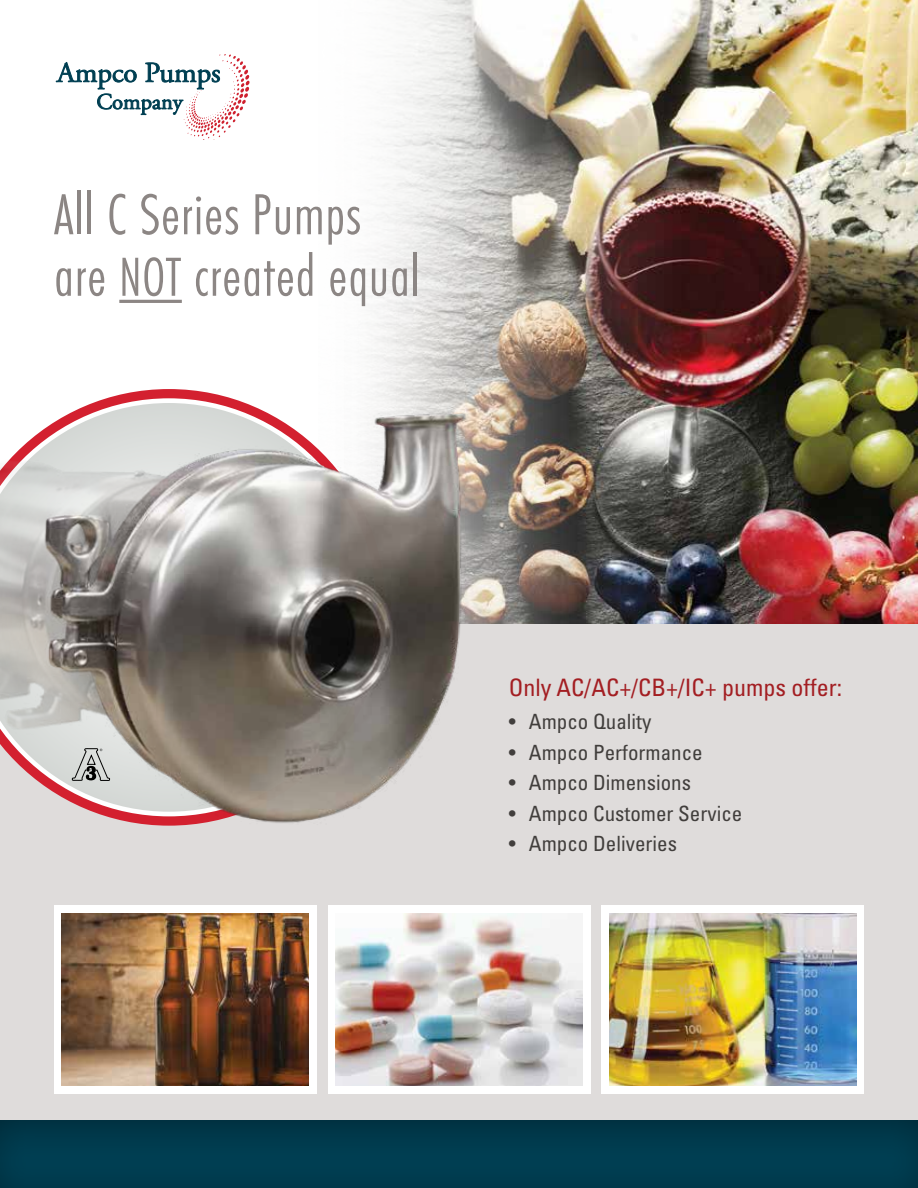
<style>
.page{position:relative;width:918px;height:1188px;background:#fff}
.page>*{position:absolute;margin:0;border:0;box-sizing:border-box;transform-origin:0 0}
.t1{font:300 60px/61.5px "Function Cond LH";letter-spacing:.015em;color:#8c8684}
.t2{font:condensed 24px "Univers LT Std";color:#a31e22}
.t3{font:condensed 21px "Univers LT Std";color:#413e3c}
.s1{font-size:57px}
</style>
<div class="page">
<img style="left:55px;top:0;width:863px;height:624px">
<div style="left:0;top:624px;width:918px;height:496px;background:#dfdcdb"></div>
<img style="left:0;top:339px;width:518px;height:487px">
<hr style="left:119px;top:300px;width:63px;height:3px;background:#8c8684">
<div style="left:328px;top:905px;width:263px;height:189px;background:#fff"></div>
<div style="left:54px;top:905px;width:262px;height:189px;background:#fff"></div>
<img style="left:336px;top:913px;width:247px;height:173px">
<img style="left:62px;top:913px;width:247px;height:173px">
<div style="left:602px;top:905px;width:262px;height:189px;background:#fff"></div>
<img style="left:609px;top:913px;width:247px;height:173px">
<svg style="left:72px;top:748px;width:38px;height:33px"></svg>
<svg style="left:56px;top:54px;width:194px;height:86px"></svg>
<div style="left:0;top:1118px;width:918px;height:70px;background:#003b4e"></div>
<h1 class="t1" style="left:54px;top:185px;width:368px">All C Series Pumps are <span class="s1">NOT</span> created equal</h1>
<p class="t2" style="left:509px;top:672px;width:335px">Only AC/AC+/CB+/IC+ pumps offer:</p>
<p class="t3" style="left:509px;top:709px;width:144px">• Ampco Quality</p>
<p class="t3" style="left:509px;top:739px;width:196px">• Ampco Performance</p>
<p class="t3" style="left:509px;top:770px;width:184px">• Ampco Dimensions</p>
<p class="t3" style="left:509px;top:800px;width:235px">• Ampco Customer Service</p>
<p class="t3" style="left:509px;top:831px;width:170px">• Ampco Deliveries</p>
</div>
